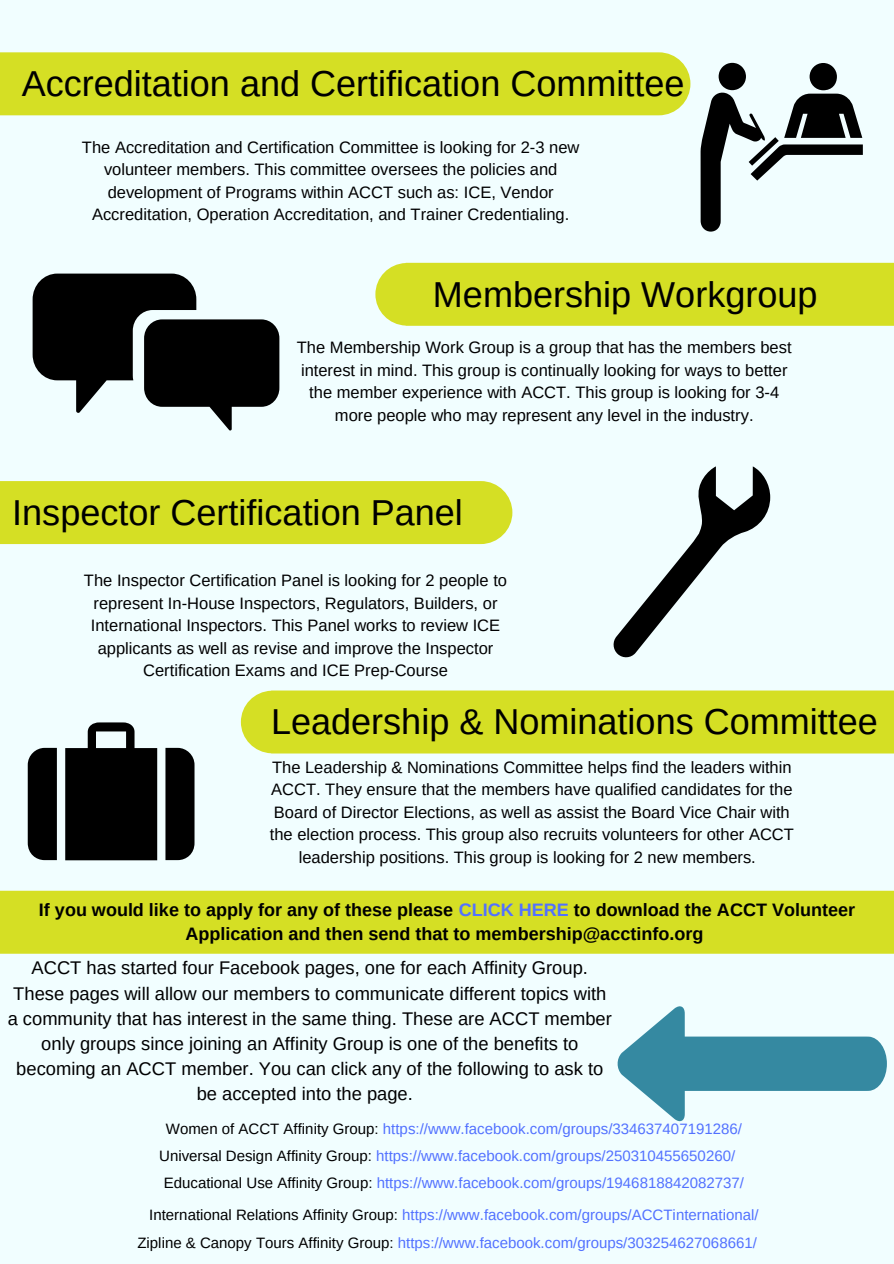
<style>
.page{position:relative;width:894px;height:1264px;background:#fff}
.page>*{position:absolute;margin:0;border:0;box-sizing:border-box;transform-origin:0 0}
.t1{font:36px "Arimo";color:#000}
.t2{font:18.3px/25.2px "Arimo";color:#000;text-align:center}
.t3{font:700 18px/24.8px "Arimo";color:#000;text-align:center}
.t4{font:16.5px/22.5px "Arimo";color:#000;text-align:center}
.t5{font:15px/27.6px "Arimo";color:#5271ff;text-align:center}
.s1{color:#5271ff}
.s2{color:#000}
</style>
<div class="page">
<div style="left:0;top:0;width:893px;height:1263px;background:#f1feff"></div>
<div style="left:0;top:890px;width:893px;height:63px;background:#d5df24"></div>
<div style="left:0;top:52px;width:690px;height:63px;background:#d5df24"></div>
<div style="left:375px;top:263px;width:518px;height:63px;background:#d5df24"></div>
<div style="left:0;top:481px;width:512px;height:63px;background:#d5df24"></div>
<div style="left:241px;top:690px;width:652px;height:63px;background:#d5df24"></div>
<svg style="left:617px;top:1006px;width:269px;height:116px"></svg>
<svg style="left:613px;top:466px;width:157px;height:191px"></svg>
<svg style="left:700px;top:63px;width:162px;height:169px"></svg>
<svg style="left:28px;top:748px;width:29px;height:112px;background:#090909"></svg>
<svg style="left:65px;top:722px;width:92px;height:138px;background:#212323"></svg>
<svg style="left:165px;top:748px;width:29px;height:112px;background:#0b0c0c"></svg>
<svg style="left:33px;top:273px;width:246px;height:158px"></svg>
<h1 class="t1" style="left:22px;top:64px;width:664px">Accreditation and Certification Committee</h1>
<p class="t4" style="left:82px;top:136px;width:499px">The Accreditation and Certification Committee is looking for 2-3 new volunteer members. This committee oversees the policies and development of Programs within ACCT such as: ICE, Vendor Accreditation, Operation Accreditation, and Trainer Credentialing.</p>
<h1 class="t1" style="left:433px;top:274px;width:386px">Membership Workgroup</h1>
<p class="t4" style="left:297px;top:336px;width:496px">The Membership Work Group is a group that has the members best interest in mind. This group is continually looking for ways to better the member experience with ACCT. This group is looking for 3-4 more people who may represent any level in the industry.</p>
<h1 class="t1" style="left:12px;top:492px;width:452px">Inspector Certification Panel</h1>
<p class="t4" style="left:84px;top:569px;width:424px">The Inspector Certification Panel is looking for 2 people to represent In-House Inspectors, Regulators, Builders, or International Inspectors. This Panel works to review ICE applicants as well as revise and improve the Inspector Certification Exams and ICE Prep-Course</p>
<h1 class="t1" style="left:271px;top:702px;width:608px">Leadership &amp; Nominations Committee</h1>
<p class="t4" style="left:270px;top:756px;width:525px">The Leadership &amp; Nominations Committee helps find the leaders within ACCT. They ensure that the members have qualified candidates for the Board of Director Elections, as well as assist the Board Vice Chair with the election process. This group also recruits volunteers for other ACCT leadership positions. This group is looking for 2 new members.</p>
<p class="t3" style="left:39px;top:896px;width:817px">If you would like to apply for any of these please <span class="s1">CLICK HERE</span> to download the ACCT Volunteer<br>Application and then send that to membership@acctinfo.org</p>
<p class="t2" style="left:8px;top:955px;width:605px">ACCT has started four Facebook pages, one for each Affinity Group.<br>These pages will allow our members to communicate different topics with a community that has interest in the same thing. These are ACCT member only groups since joining an Affinity Group is one of the benefits to becoming an ACCT member. You can click any of the following to ask to be accepted into the page.</p>
<p class="t5" style="left:166px;top:1114px;width:577px"><span class="s2">Women of ACCT Affinity Group:</span> https://www.facebook.com/groups/334637407191286/</p>
<p class="t5" style="left:159px;top:1141px;width:586px"><span class="s2">Universal Design Affinity Group:</span> https://www.facebook.com/groups/250310455650260/<br><span class="s2">Educational Use Affinity Group:</span> https://www.facebook.com/groups/1946818842082737/</p>
<p class="t5" style="left:137px;top:1200px;width:622px;line-height:28.2px;text-align:right"><span class="s2">International Relations Affinity Group:</span> https://www.facebook.com/groups/ACCTinternational/<br><span class="s2">Zipline &amp; Canopy Tours Affinity Group:</span> https://www.facebook.com/groups/303254627068661/</p>
</div>
